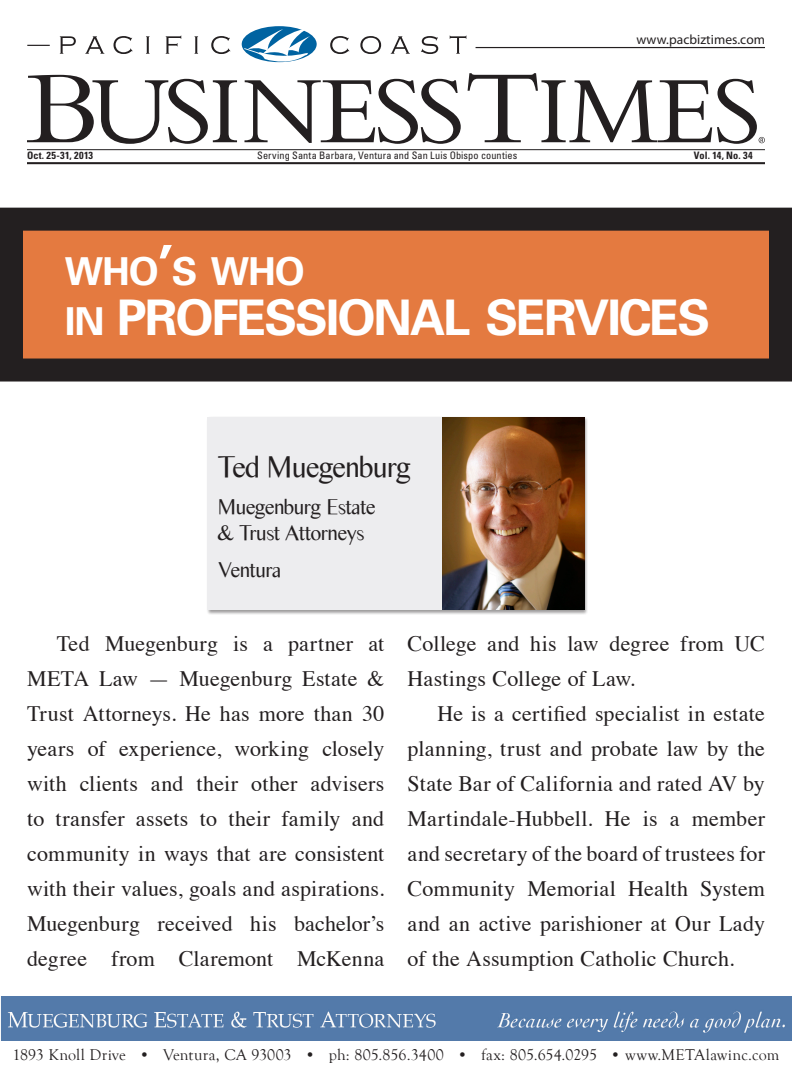
<style>
.page{position:relative;width:792px;height:1080px;background:#fff}
.page>*{position:absolute;margin:0;border:0;box-sizing:border-box;transform-origin:0 0}
.t1{font:700 49.1px "Univers";letter-spacing:-.045em;color:#fff}
.t2{font:700 38.5px "Univers";letter-spacing:-.03em;color:#fff}
.flush_left{font:30.9px "Times Sans Serif";letter-spacing:-.04em;color:#231f20}
.flush_left-2{font:22.1px/26.5px "Times Sans Serif";letter-spacing:-.04em;color:#231f20}
.body_text{font:22px/35px "Times";letter-spacing:.005em;color:#231f20;text-align:justify}
.pull_quote{font:16px "Goudy Old Style T";letter-spacing:.01em;color:#231f20}
.t3{font:13.5px "Myriad Pro";letter-spacing:.005em;color:#231f20}
.t4{font:condensed 10.3px "Univers";letter-spacing:.01em;color:#231f20}
.t5{font:700 condensed 10.3px "Univers";letter-spacing:.02em;color:#231f20}
.s1{font-size:55px}
.s2{font-size:38.5px}
</style>
<div class="page">
<hr style="left:27px;top:150px;width:738px;height:1px;background:#231f20">
<hr style="left:27px;top:162px;width:738px;height:2px;background:#231f20">
<svg style="left:27px;top:45px;width:23px;height:1px"></svg>
<hr style="left:476px;top:47px;width:289px;height:1px;background:#231f20">
<svg style="left:27px;top:75px;width:210px;height:69px"></svg>
<svg style="left:244px;top:79px;width:217px;height:65px"></svg>
<svg style="left:60px;top:36px;width:16px;height:18px"></svg>
<svg style="left:85px;top:36px;width:19px;height:18px"></svg>
<svg style="left:114px;top:36px;width:19px;height:18px"></svg>
<svg style="left:146px;top:36px;width:4px;height:18px"></svg>
<svg style="left:166px;top:36px;width:15px;height:18px"></svg>
<svg style="left:194px;top:36px;width:4px;height:18px"></svg>
<svg style="left:211px;top:36px;width:19px;height:18px"></svg>
<svg style="left:330px;top:36px;width:19px;height:18px"></svg>
<svg style="left:360px;top:36px;width:21px;height:18px"></svg>
<svg style="left:391px;top:36px;width:19px;height:18px"></svg>
<svg style="left:421px;top:36px;width:17px;height:18px"></svg>
<svg style="left:450px;top:36px;width:16px;height:18px"></svg>
<svg style="left:242px;top:26px;width:75px;height:36px"></svg>
<svg style="left:244px;top:29px;width:66px;height:34px"></svg>
<svg style="left:468px;top:73px;width:297px;height:71px"></svg>
<div style="left:12px;top:219px;width:768px;height:151px;background:#e47a40"></div>
<div style="left:0;top:208px;width:792px;height:174px;border:23px solid #231f20"></div>
<div style="left:206px;top:416px;width:382px;height:199px;background:#231f20;opacity:.5"></div>
<div style="left:207px;top:417px;width:376px;height:193px;background:#ececee"></div>
<img style="left:443px;top:417px;width:142px;height:193px">
<img style="left:1px;top:996px;width:791px;height:44px">
<p class="t3" style="left:636px;top:32px;width:130px">www.pacbiztimes.com</p>
<p class="t5" style="left:27px;top:149px;width:68px">Oct. 25-31, 2013</p>
<p class="t4" style="left:257px;top:149px;width:262px">Serving Santa Barbara, Ventura and San Luis Obispo counties</p>
<p class="t5" style="left:694px;top:149px;width:60px">Vol. 14, No. 34</p>
<p class="t2" style="left:65px;top:246px;width:241px">WHO<span class="s1">’</span>S WHO</p>
<p class="t1" style="left:65px;top:286px;width:647px"><span class="s2">IN</span> PROFESSIONAL SERVICES</p>
<p class="flush_left" style="left:217px;top:446px;width:195px">Ted Muegenburg</p>
<p class="flush_left-2" style="left:217px;top:493px;width:160px">Muegenburg Estate &amp; Trust Attorneys</p>
<p class="flush_left-2" style="left:217px;top:556px;width:66px">Ventura</p>
<p class="body_text" style="left:27px;top:625px;width:359px;text-indent:30px">Ted Muegenburg is a partner at META Law — Muegenburg Estate &amp; Trust Attorneys. He has more than 30 years of experience, working closely with clients and their other advisers to transfer assets to their family and community in ways that are consistent with their values, goals and aspirations.<br>Muegenburg received his bachelor’s degree from Claremont McKenna</p>
<p class="body_text" style="left:408px;top:625px;width:359px">College and his law degree from UC<br>Hastings College of Law.</p>
<p class="body_text" style="left:408px;top:695px;width:359px;text-indent:30px">He is a certified specialist in estate planning, trust and probate law by the State Bar of California and rated AV by Martindale-Hubbell. He is a member and secretary of the board of trustees for Community Memorial Health System and an active parishioner at Our Lady of the Assumption Catholic Church.</p>
<p class="pull_quote" style="left:13px;top:1046px;width:768px">1893 Knoll Drive • Ventura, CA 93003 • ph: 805.856.3400 • fax: 805.654.0295 • www.METAlawinc.com</p>
</div>
